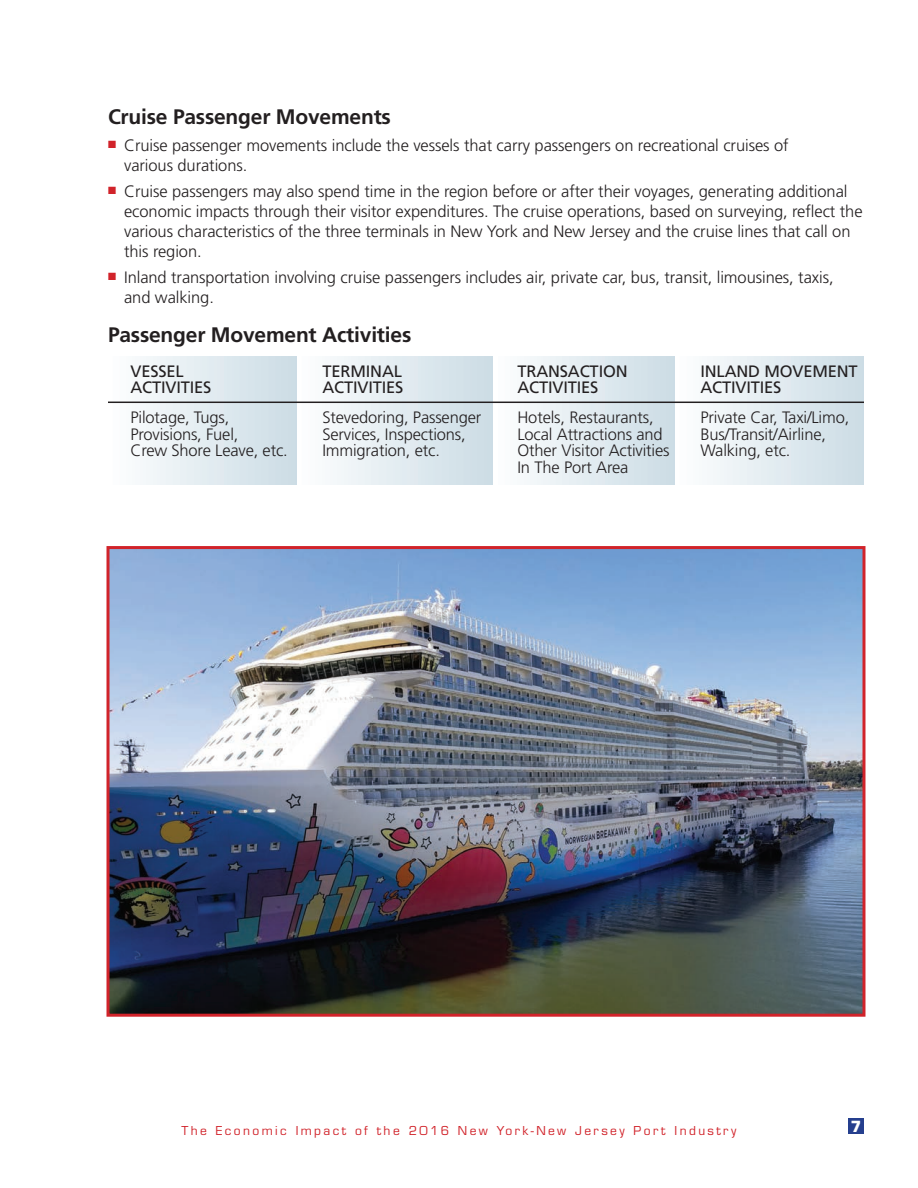
<style>
.page{position:relative;width:918px;height:1188px;background:#fff}
.page>*{position:absolute;margin:0;border:0;box-sizing:border-box;transform-origin:0 0}
.t1{font:700 21px "Frutiger";letter-spacing:-.01em;color:#231f20}
.t2{font:300 16.5px/19.8px "Frutiger";letter-spacing:-.005em;color:#231f20}
.t3{font:16.5px "Frutiger";letter-spacing:-.01em;color:#231f20}
.t4{font:700 15px "Eurostile";color:#fff}
.t5{font:12px "Eurostile";letter-spacing:.2em;color:#d1232a}
</style>
<div class="page">
<div style="left:108px;top:356px;width:189px;height:129px;background:linear-gradient(to right,#fefeff,#cbdce5)"></div>
<div style="left:297px;top:356px;width:197px;height:129px;background:linear-gradient(to right,#fefeff,#cbdce4)"></div>
<div style="left:494px;top:356px;width:181px;height:129px;background:linear-gradient(to right,#fdfeff,#cbdce5)"></div>
<div style="left:675px;top:356px;width:189px;height:129px;background:linear-gradient(to right,#fefeff,#cbdce5)"></div>
<div style="left:848px;top:1118px;width:16px;height:16px;background:#253f8e"></div>
<hr style="left:108px;top:402px;width:756px;height:1px;background:#231f20">
<img style="left:110px;top:550px;width:752px;height:463px">
<div style="left:106px;top:546px;width:760px;height:471px;border:3px solid #d1232a"></div>
<p class="t1" style="left:108px;top:105px;width:284px">Cruise Passenger Movements</p>
<p class="t2" style="left:124px;top:135px;width:666px;text-indent:-16px"><sup>■</sup> Cruise passenger movements include the vessels that carry passengers on recreational cruises of various durations.</p>
<p class="t2" style="left:124px;top:182px;width:740px;text-indent:-16px"><sup>■</sup> Cruise passengers may also spend time in the region before or after their voyages, generating additional economic impacts through their visitor expenditures. The cruise operations, based on surveying, reflect the various characteristics of the three terminals in New York and New Jersey and the cruise lines that call on this region.</p>
<p class="t2" style="left:124px;top:268px;width:711px;text-indent:-16px"><sup>■</sup> Inland transportation involving cruise passengers includes air, private car, bus, transit, limousines, taxis, and walking.</p>
<p class="t1" style="left:108px;top:322px;width:305px">Passenger Movement Activities</p>
<p class="t3" style="left:130px;top:361px;width:55px">VESSEL</p>
<p class="t3" style="left:322px;top:361px;width:81px">TERMINAL</p>
<p class="t3" style="left:517px;top:361px;width:112px">TRANSACTION</p>
<p class="t3" style="left:700px;top:361px;width:159px">INLAND MOVEMENT</p>
<p class="t3" style="left:130px;top:378px;width:83px">ACTIVITIES</p>
<p class="t3" style="left:322px;top:378px;width:83px">ACTIVITIES</p>
<p class="t3" style="left:517px;top:378px;width:83px">ACTIVITIES</p>
<p class="t3" style="left:700px;top:378px;width:83px">ACTIVITIES</p>
<p class="t2" style="left:130px;top:408px;width:100px">Pilotage, Tugs,</p>
<p class="t2" style="left:322px;top:408px;width:160px">Stevedoring, Passenger</p>
<p class="t2" style="left:517px;top:408px;width:138px">Hotels, Restaurants,</p>
<p class="t2" style="left:700px;top:408px;width:150px">Private Car, Taxi/Limo,</p>
<p class="t2" style="left:130px;top:424px;width:109px">Provisions, Fuel,</p>
<p class="t2" style="left:322px;top:424px;width:145px">Services, Inspections,</p>
<p class="t2" style="left:517px;top:424px;width:147px">Local Attractions and</p>
<p class="t2" style="left:700px;top:424px;width:127px">Bus/Transit/Airline,</p>
<p class="t2" style="left:130px;top:441px;width:159px">Crew Shore Leave, etc.</p>
<p class="t2" style="left:322px;top:441px;width:119px">Immigration, etc.</p>
<p class="t2" style="left:517px;top:441px;width:154px">Other Visitor Activities</p>
<p class="t2" style="left:700px;top:441px;width:91px">Walking, etc.</p>
<p class="t2" style="left:517px;top:457px;width:112px">In The Port Area</p>
<p class="t5" style="left:181px;top:1123px;width:557px">The Economic Impact of the 2016 New York-New Jersey Port Industry</p>
<p class="t4" style="left:851px;top:1117px;width:12px">7</p>
</div>
